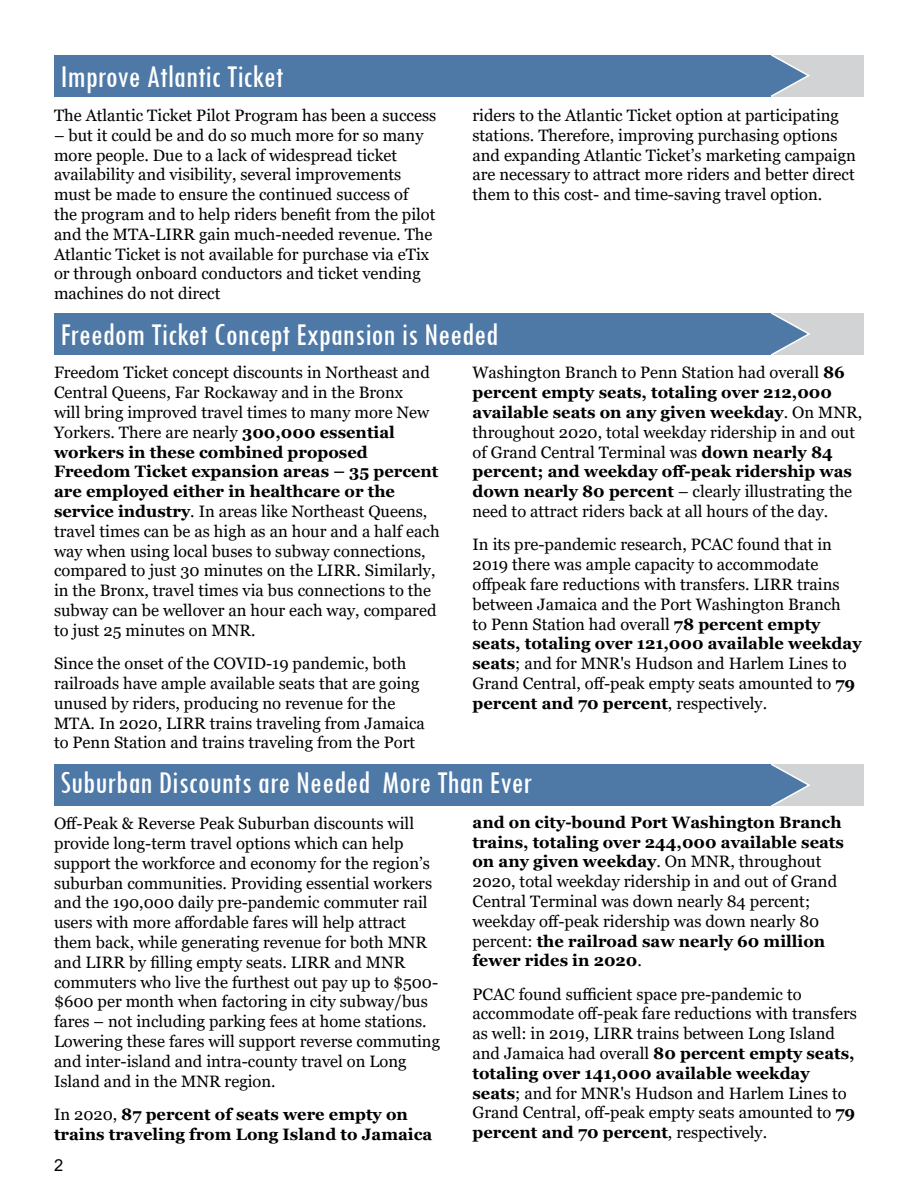
<style>
.page{position:relative;width:918px;height:1188px;background:#fff}
.page>*{position:absolute;margin:0;border:0;box-sizing:border-box;transform-origin:0 0}
.t1{font:condensed 33px "Tw Cen";color:#fff}
.t2{font:16.5px/19.8px "Georgia";color:#000}
.t3{font:700 16.5px/19.8px "Georgia";color:#000}
.t4{font:16.5px "Arial";color:#000}
.s1{font-weight:700}
.s2{font-weight:400}
</style>
<div class="page">
<div style="left:750px;top:55px;width:113px;height:41px;background:#d2d3d4"></div>
<svg style="left:768px;top:55px;width:43px;height:42px"></svg>
<div style="left:54px;top:55px;width:716px;height:41px;background:#4e79a7"></div>
<div style="left:750px;top:313px;width:114px;height:41px;background:#d2d3d4"></div>
<svg style="left:768px;top:313px;width:43px;height:42px"></svg>
<div style="left:55px;top:313px;width:716px;height:41px;background:#4e79a7"></div>
<div style="left:750px;top:765px;width:114px;height:41px;background:#d2d3d4"></div>
<svg style="left:768px;top:764px;width:43px;height:42px"></svg>
<div style="left:55px;top:765px;width:716px;height:41px;background:#4e79a7"></div>
<h1 class="t1" style="left:60px;top:56px;width:225px">Improve Atlantic Ticket</h1>
<p class="t2" style="left:54px;top:106px;width:384px">The Atlantic Ticket Pilot Program has been a success</p>
<p class="t2" style="left:54px;top:126px;width:383px">– but it could be and do so much more for so many more people. Due to a lack of widespread ticket availability and visibility, several improvements must be made to ensure the continued success of the program and to help riders benefit from the pilot and the MTA-LIRR gain much-needed revenue. The Atlantic Ticket is not available for purchase via eTix or through onboard conductors and ticket vending machines do not direct</p>
<h1 class="t1" style="left:61px;top:315px;width:439px">Freedom Ticket Concept Expansion is Needed</h1>
<p class="t2" style="left:54px;top:363px;width:387px">Freedom Ticket concept discounts in Northeast and Central Queens, Far Rockaway and in the Bronx<br>will bring improved travel times to many more New Yorkers. There are nearly <span class="s1">300,000 essential workers in these combined proposed Freedom Ticket expansion areas – 35 percent are employed either in healthcare or the service industry</span>. In areas like Northeast Queens, travel times can be as high as an hour and a half each way when using local buses to subway connections, compared to just 30 minutes on the LIRR. Similarly, in the Bronx, travel times via bus connections to the subway can be wellover an hour each way, compared to just 25 minutes on MNR.</p>
<p class="t2" style="left:54px;top:654px;width:372px">Since the onset of the COVID-19 pandemic, both railroads have ample available seats that are going unused by riders, producing no revenue for the MTA. In 2020, LIRR trains traveling from Jamaica to Penn Station and trains traveling from the Port</p>
<p class="t2" style="left:473px;top:106px;width:385px">riders to the Atlantic Ticket option at participating stations. Therefore, improving purchasing options and expanding Atlantic Ticket’s marketing campaign are necessary to attract more riders and better direct them to this cost- and time-saving travel option.</p>
<p class="t2" style="left:473px;top:363px;width:391px">Washington Branch to Penn Station had overall <span class="s1">86 percent empty seats, totaling over 212,000 available seats on any given weekday</span>. On MNR, throughout 2020, total weekday ridership in and out of Grand Central Terminal was <span class="s1">down nearly 84 percent; and weekday off-peak ridership was down nearly 80 percent</span> – clearly illustrating the need to attract riders back at all hours of the day.</p>
<p class="t2" style="left:473px;top:535px;width:391px">In its pre-pandemic research, PCAC found that in 2019 there was ample capacity to accommodate offpeak fare reductions with transfers. LIRR trains between Jamaica and the Port Washington Branch<br>to Penn Station had overall <span class="s1">78 percent empty seats, totaling over 121,000 available weekday seats</span>; and for MNR's Hudson and Harlem Lines to Grand Central, off-peak empty seats amounted to <span class="s1">79 percent and 70 percent</span>, respectively.</p>
<h1 class="t1" style="left:61px;top:763px;width:473px">Suburban Discounts are Needed More Than Ever</h1>
<p class="t2" style="left:54px;top:814px;width:388px">Off-Peak &amp; Reverse Peak Suburban discounts will provide long-term travel options which can help support the workforce and economy for the region’s suburban communities. Providing essential workers and the 190,000 daily pre-pandemic commuter rail users with more affordable fares will help attract them back, while generating revenue for both MNR and LIRR by filling empty seats. LIRR and MNR commuters who live the furthest out pay up to $500- $600 per month when factoring in city subway/bus fares – not including parking fees at home stations.<br>Lowering these fares will support reverse commuting and inter-island and intra-county travel on Long Island and in the MNR region.</p>
<p class="t3" style="left:54px;top:1104px;width:380px"><span class="s2">In 2020,</span> 87 percent of seats were empty on trains traveling from Long Island to Jamaica</p>
<p class="t2" style="left:473px;top:813px;width:373px"><span class="s1">and on city-bound Port Washington Branch trains, totaling over 244,000 available seats on any given weekday</span>. On MNR, throughout 2020, total weekday ridership in and out of Grand Central Terminal was down nearly 84 percent; weekday off-peak ridership was down nearly 80 percent: <span class="s1">the railroad saw nearly 60 million fewer rides in 2020</span>.</p>
<p class="t2" style="left:473px;top:984px;width:386px">PCAC found sufficient space pre-pandemic to accommodate off-peak fare reductions with transfers as well: in 2019, LIRR trains between Long Island and Jamaica had overall <span class="s1">80 percent empty seats, totaling over 141,000 available weekday seats</span>; and for MNR's Hudson and Harlem Lines to Grand Central, off-peak empty seats amounted to <span class="s1">79 percent and 70 percent</span>, respectively.</p>
<p class="t4" style="left:54px;top:1154px;width:11px">2</p>
</div>
